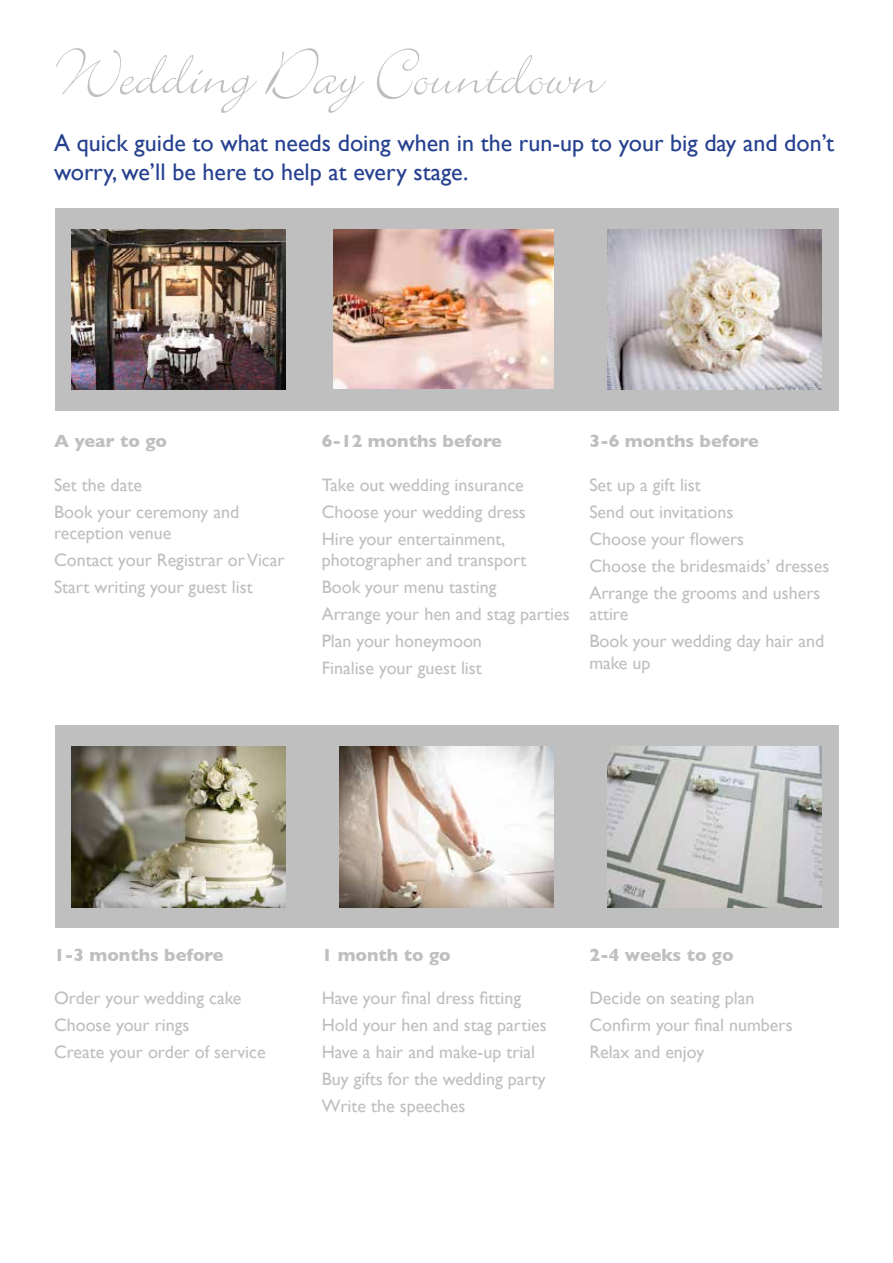
<style>
.page{position:relative;width:893px;height:1263px;background:#fff}
.page>*{position:absolute;margin:0;border:0;box-sizing:border-box;transform-origin:0 0}
.t1{font:72px "Bickley Script Plain";color:#c0bfbf}
.t2{font:24px/28.8px "Gill Sans";color:#25408f}
.t3{font:18px/27px "Gill Sans";color:#c0bfbf}
.t4{font:700 18px "Gill Sans";color:#c0bfbf}
</style>
<div class="page">
<div style="left:55px;top:208px;width:783px;height:202px;background:#c0bfbf"></div>
<div style="left:55px;top:725px;width:783px;height:203px;background:#c0bfbf"></div>
<img style="left:72px;top:747px;width:214px;height:160px">
<img style="left:607px;top:747px;width:214px;height:160px">
<img style="left:339px;top:746px;width:215px;height:161px">
<img style="left:72px;top:229px;width:214px;height:160px">
<img style="left:607px;top:229px;width:214px;height:160px">
<img style="left:334px;top:230px;width:220px;height:159px">
<h1 class="t1" style="left:54px;top:43px;width:549px">Wedding Day Countdown</h1>
<h2 class="t2" style="left:54px;top:128px;width:781px">A quick guide to what needs doing when in the run-up to your big day and don’t worry, we’ll be here to help at every stage.</h2>
<p class="t4" style="left:54px;top:427px;width:115px">A year to go</p>
<p class="t3" style="left:54px;top:471px;width:187px">Set the date<br>Book your ceremony and</p>
<p class="t3" style="left:54px;top:519px;width:232px">reception venue<br>Contact your Registrar or Vicar<br>Start writing your guest list</p>
<p class="t4" style="left:322px;top:427px;width:182px">6-12 months before</p>
<p class="t3" style="left:322px;top:471px;width:206px;text-align:justify">Take out wedding insurance Choose your wedding dress Hire your entertainment,</p>
<p class="t3" style="left:322px;top:546px;width:250px">photographer and transport<br>Book your menu tasting<br>Arrange your hen and stag parties<br>Plan your honeymoon<br>Finalise your guest list</p>
<p class="t4" style="left:589px;top:427px;width:171px">3-6 months before</p>
<p class="t3" style="left:589px;top:471px;width:242px">Set up a gift list<br>Send out invitations<br>Choose your flowers<br>Choose the bridesmaids’ dresses<br>Arrange the grooms and ushers</p>
<p class="t3" style="left:589px;top:600px;width:236px">attire<br>Book your wedding day hair and</p>
<p class="t3" style="left:589px;top:649px;width:63px">make up</p>
<p class="t4" style="left:54px;top:941px;width:171px">1-3 months before</p>
<p class="t3" style="left:54px;top:985px;width:213px">Order your wedding cake<br>Choose your rings<br>Create your order of service</p>
<p class="t4" style="left:322px;top:941px;width:131px">1 month to go</p>
<p class="t3" style="left:322px;top:985px;width:227px">Have your final dress fitting<br>Hold your hen and stag parties<br>Have a hair and make-up trial<br>Buy gifts for the wedding party<br>Write the speeches</p>
<p class="t4" style="left:589px;top:941px;width:146px">2-4 weeks to go</p>
<p class="t3" style="left:589px;top:984px;width:205px">Decide on seating plan<br>Confirm your final numbers<br>Relax and enjoy</p>
</div>
